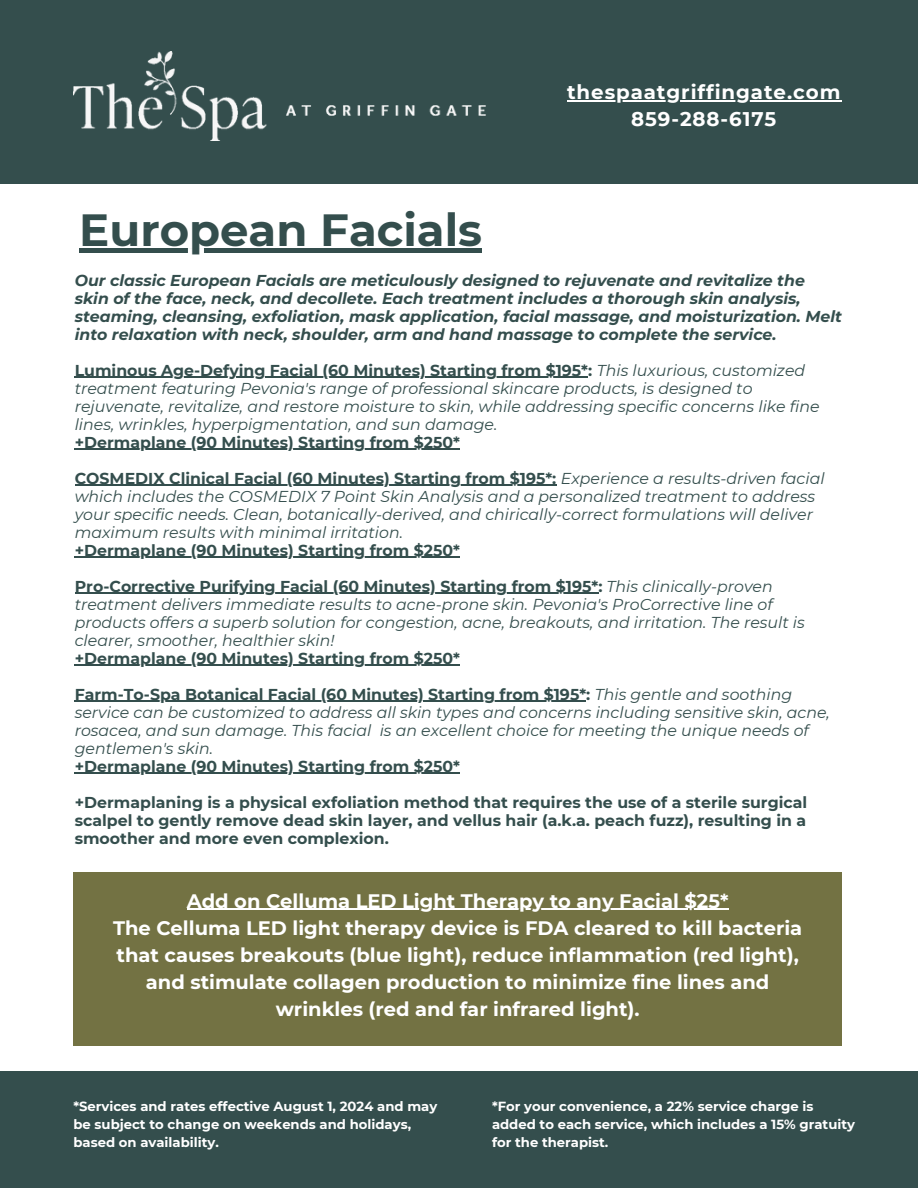
<style>
.page{position:relative;width:918px;height:1188px;background:#fff}
.page>*{position:absolute;margin:0;border:0;box-sizing:border-box;transform-origin:0 0}
.t1{font:700 45px "Montserrat";color:#344e4d}
.t2{font:700 19.8px/27px "Montserrat";letter-spacing:.045em;color:#fff;text-align:center}
.t3{font:700 19.5px/27px "Montserrat";color:#fff;text-align:center}
.t4{font:italic 15.75px/18px "Montserrat";color:#344e4d}
.t5{font:700 15.75px/18px "Montserrat";color:#344e4d;text-align:justify}
.t6{font:italic 700 15.75px/18px "Montserrat";color:#344e4d}
.t7{font:700 13.2px/17.5px "Montserrat";color:#fff}
.s1{font-weight:700;font-style:normal}
</style>
<div class="page">
<div style="left:0;top:0;width:918px;height:184px;background:#344e4d"></div>
<img style="left:73px;top:52px;width:413px;height:88px">
<div style="left:0;top:1071px;width:918px;height:117px;background:#344e4d"></div>
<hr style="left:567px;top:100px;width:274px;height:1px;background:#fff">
<hr style="left:79px;top:249px;width:403px;height:4px;background:#344e4d">
<hr style="left:75px;top:377px;width:513px;height:1px;background:#344e4d">
<hr style="left:75px;top:449px;width:385px;height:1px;background:#344e4d">
<hr style="left:75px;top:485px;width:481px;height:1px;background:#344e4d">
<hr style="left:75px;top:557px;width:385px;height:1px;background:#344e4d">
<hr style="left:75px;top:593px;width:523px;height:1px;background:#344e4d">
<hr style="left:75px;top:665px;width:385px;height:1px;background:#344e4d">
<hr style="left:75px;top:701px;width:511px;height:1px;background:#344e4d">
<hr style="left:75px;top:773px;width:385px;height:1px;background:#344e4d">
<div style="left:73px;top:872px;width:769px;height:174px;background:#737243"></div>
<hr style="left:187px;top:909px;width:542px;height:1px;background:#fff">
<h2 class="t2" style="left:567px;top:78px;width:275px">thespaatgriffingate.com<br>859-288-6175</h2>
<h3 class="t1" style="left:79px;top:203px;width:404px">European Facials</h3>
<h4 class="t6" style="left:75px;top:271px;width:769px">Our classic European Facials are meticulously designed to rejuvenate and revitalize the skin of the face, neck, and decollete. Each treatment includes a thorough skin analysis, steaming, cleansing, exfoliation, mask application, facial massage, and moisturization. Melt into relaxation with neck, shoulder, arm and hand massage to complete the service.</h4>
<h4 class="t4" style="left:75px;top:361px;width:746px"><span class="s1">Luminous Age-Defying Facial (60 Minutes) Starting from $195*:</span> This luxurious, customized treatment featuring Pevonia's range of professional skincare products, is designed to rejuvenate, revitalize, and restore moisture to skin, while addressing specific concerns like fine lines, wrinkles, hyperpigmentation, and sun damage.</h4>
<h4 class="t5" style="left:75px;top:433px;width:387px">+Dermaplane (90 Minutes) Starting from $250*</h4>
<h4 class="t4" style="left:75px;top:469px;width:751px"><span class="s1">COSMEDIX Clinical Facial (60 Minutes) Starting from $195*:</span> Experience a results-driven facial which includes the COSMEDIX 7 Point Skin Analysis and a personalized treatment to address your specific needs. Clean, botanically-derived, and chirically-correct formulations will deliver maximum results with minimal irritation.</h4>
<p class="t5" style="left:75px;top:541px;width:387px">+Dermaplane (90 Minutes) Starting from $250*</p>
<h2 class="t4" style="left:75px;top:577px;width:732px"><span class="s1">Pro-Corrective Purifying Facial (60 Minutes) Starting from $195*:</span> This clinically-proven treatment delivers immediate results to acne-prone skin. Pevonia's ProCorrective line of products offers a superb solution for congestion, acne, breakouts, and irritation. The result is clearer, smoother, healthier skin!</h2>
<h2 class="t5" style="left:75px;top:649px;width:387px">+Dermaplane (90 Minutes) Starting from $250*</h2>
<p class="t4" style="left:75px;top:685px;width:757px"><span class="s1">Farm-To-Spa Botanical Facial (60 Minutes) Starting from $195*:</span> This gentle and soothing service can be customized to address all skin types and concerns including sensitive skin, acne, rosacea, and sun damage. This facial is an excellent choice for meeting the unique needs of gentlemen's skin.</p>
<p class="t5" style="left:75px;top:757px;width:387px">+Dermaplane (90 Minutes) Starting from $250*</p>
<p class="t5" style="left:75px;top:793px;width:734px">+Dermaplaning is a physical exfoliation method that requires the use of a sterile surgical scalpel to gently remove dead skin layer, and vellus hair (a.k.a. peach fuzz), resulting in a smoother and more even complexion.</p>
<p class="t3" style="left:113px;top:887px;width:691px">Add on Celluma LED Light Therapy to any Facial $25*<br>The Celluma LED light therapy device is FDA cleared to kill bacteria that causes breakouts (blue light), reduce inflammation (red light), and stimulate collagen production to minimize fine lines and wrinkles (red and far infrared light).</p>
<p class="t7" style="left:73px;top:1098px;width:365px">*Services and rates effective August 1, 2024 and may be subject to change on weekends and holidays, based on availability.</p>
<p class="t7" style="left:492px;top:1098px;width:365px">*For your convenience, a 22% service charge is added to each service, which includes a 15% gratuity for the therapist.</p>
</div>
